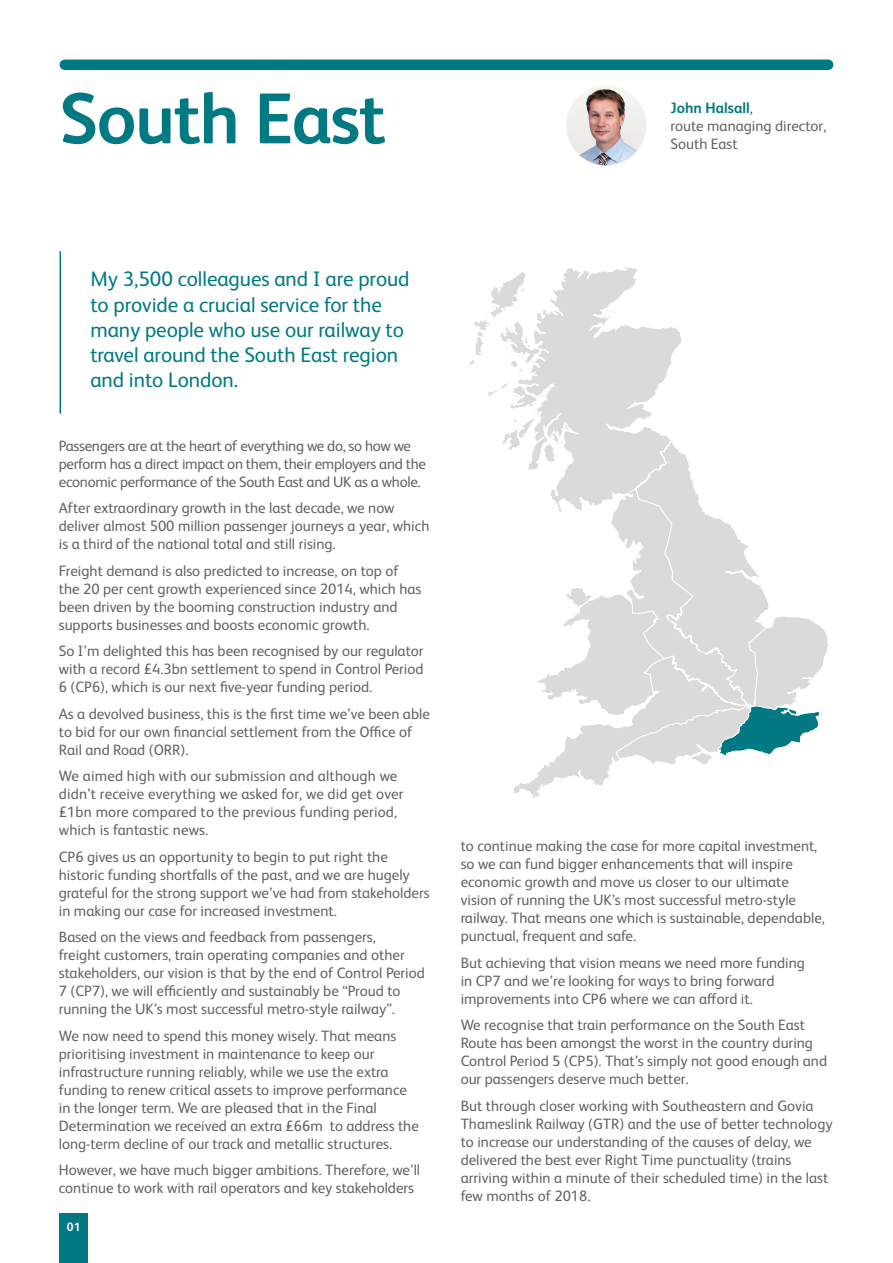
<style>
.page{position:relative;width:893px;height:1263px;background:#fff}
.page>*{position:absolute;margin:0;border:0;box-sizing:border-box;transform-origin:0 0}
.t1{font:700 72px "Network Rail Sans";letter-spacing:-.02em;color:#007982}
.t2{font:21px/25.2px "Network Rail Sans";letter-spacing:-.005em;color:#007982}
.t3{font:15px/18px "Network Rail Sans";color:#646363}
.t4{font:15px/18px "Network Rail Sans";letter-spacing:-.02em;color:#646363}
.t5{font:700 12px "Network Rail Sans";color:#fff}
.s1{font-weight:700;color:#007982}
.s2{color:#007982}
</style>
<div class="page">
<div style="left:60px;top:1214px;width:28px;height:49px;background:#007982"></div>
<div style="left:65px;top:60px;width:763px;height:10px;background:#007982"></div>
<hr style="left:60px;top:252px;width:1px;height:161px;background:#007982">
<img style="left:566px;top:85px;width:80px;height:80px;border-radius:40px">
<svg style="left:469px;top:266px;width:213px;height:184px"></svg>
<svg style="left:511px;top:440px;width:317px;height:359px"></svg>
<h1 class="t1" style="left:59px;top:70px;width:328px">South East</h1>
<p class="t3" style="left:670px;top:98px;width:157px"><span class="s1">John Halsall</span><span class="s2">,<br></span>route managing director,<br>South East</p>
<h2 class="t2" style="left:90px;top:265px;width:321px">My 3,500 colleagues and I are proud to provide a crucial service for the many people who use our railway to travel around the South East region and into London.</h2>
<p class="t4" style="left:59px;top:436px;width:369px">Passengers are at the heart of everything we do, so how we perform has a direct impact on them, their employers and the economic performance of the South East and UK as a whole.</p>
<p class="t3" style="left:59px;top:498px;width:372px">After extraordinary growth in the last decade, we now deliver almost 500 million passenger journeys a year, which is a third of the national total and still rising.</p>
<p class="t3" style="left:59px;top:561px;width:364px">Freight demand is also predicted to increase, on top of the 20 per cent growth experienced since 2014, which has been driven by the booming construction industry and supports businesses and boosts economic growth.</p>
<p class="t3" style="left:59px;top:641px;width:366px;text-align:justify">So I’m delighted this has been recognised by our regulator with a record £4.3bn settlement to spend in Control Period 6 (CP6), which is our next five-year funding period.</p>
<p class="t3" style="left:59px;top:704px;width:373px">As a devolved business, this is the first time we’ve been able to bid for our own financial settlement from the Office of<br>Rail and Road (ORR).</p>
<p class="t3" style="left:59px;top:766px;width:346px">We aimed high with our submission and although we didn’t receive everything we asked for, we did get over £1bn more compared to the previous funding period, which is fantastic news.</p>
<p class="t3" style="left:59px;top:847px;width:372px">CP6 gives us an opportunity to begin to put right the historic funding shortfalls of the past, and we are hugely grateful for the strong support we’ve had from stakeholders in making our case for increased investment.</p>
<p class="t3" style="left:59px;top:927px;width:368px">Based on the views and feedback from passengers,<br>freight customers, train operating companies and other stakeholders, our vision is that by the end of Control Period 7 (CP7), we will efficiently and sustainably be “Proud to running the UK’s most successful metro-style railway”.</p>
<p class="t3" style="left:59px;top:1026px;width:362px">We now need to spend this money wisely. That means prioritising investment in maintenance to keep our infrastructure running reliably, while we use the extra funding to renew critical assets to improve performance in the longer term. We are pleased that in the Final Determination we received an extra £66m to address the long-term decline of our track and metallic structures.</p>
<p class="t3" style="left:59px;top:1160px;width:363px">However, we have much bigger ambitions. Therefore, we’ll continue to work with rail operators and key stakeholders</p>
<p class="t5" style="left:67px;top:1218px;width:15px">01</p>
<p class="t3" style="left:461px;top:836px;width:366px">to continue making the case for more capital investment, so we can fund bigger enhancements that will inspire economic growth and move us closer to our ultimate vision of running the UK’s most successful metro-style railway. That means one which is sustainable, dependable, punctual, frequent and safe.</p>
<p class="t3" style="left:461px;top:953px;width:346px">But achieving that vision means we need more funding in CP7 and we’re looking for ways to bring forward improvements into CP6 where we can afford it.</p>
<p class="t3" style="left:461px;top:1015px;width:368px">We recognise that train performance on the South East Route has been amongst the worst in the country during Control Period 5 (CP5). That’s simply not good enough and our passengers deserve much better.</p>
<p class="t3" style="left:461px;top:1096px;width:374px">But through closer working with Southeastern and Govia Thameslink Railway (GTR) and the use of better technology to increase our understanding of the causes of delay, we delivered the best ever Right Time punctuality (trains arriving within a minute of their scheduled time) in the last few months of 2018.</p>
</div>
